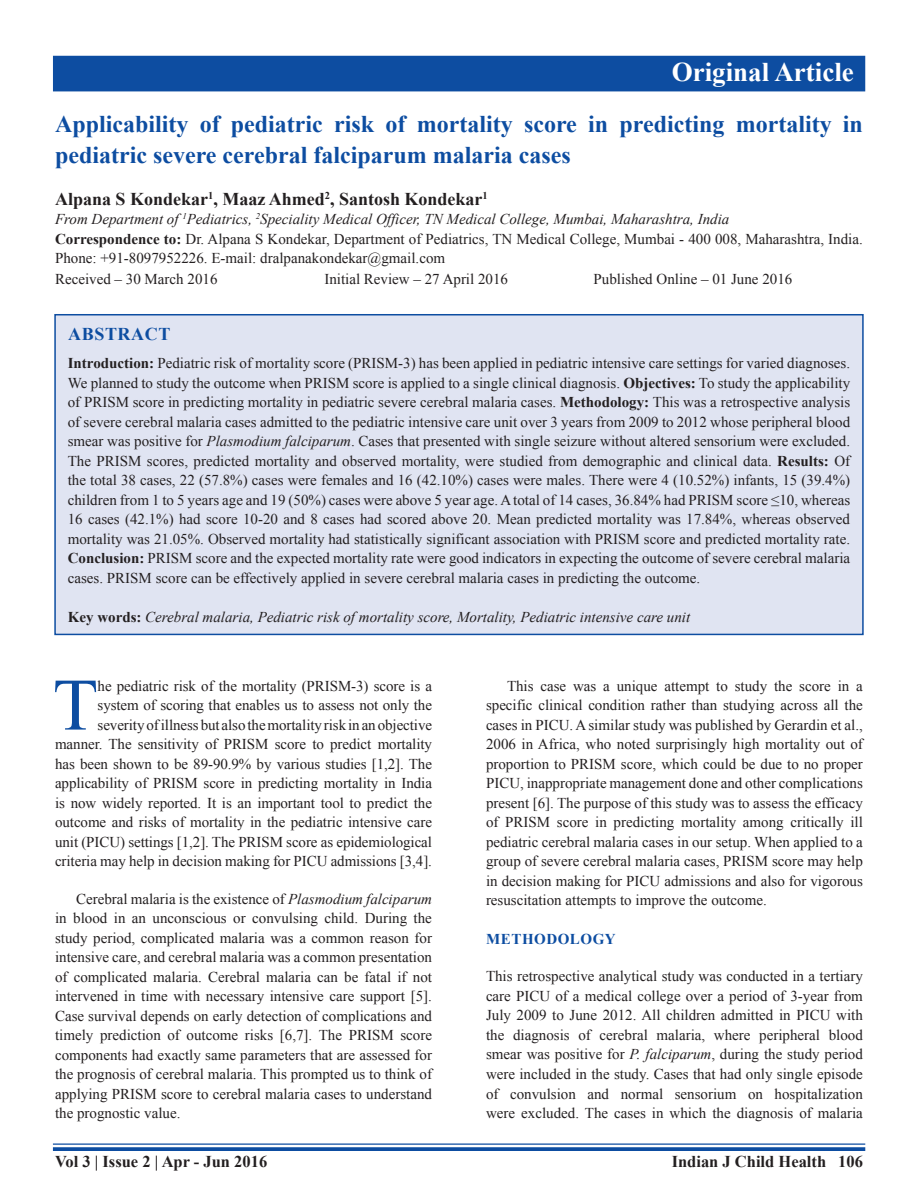
<style>
.page{position:relative;width:918px;height:1188px;background:#fff}
.page>*{position:absolute;margin:0;border:0;box-sizing:border-box;transform-origin:0 0}
.DROP_CAP_TX{font:73.95px "Times New Roman";color:#0d4da1}
.AH{font:700 27px "Times New Roman";color:#fff}
.AT{font:700 24px/31.5px "Times New Roman";color:#0d4da1}
.AU{font:700 18px "Times New Roman";color:#231f20}
.ABSH{font:700 18px "Times New Roman";letter-spacing:.035em;color:#0d4da1}
.RF{font:700 16.5px "Times New Roman";color:#231f20}
.ABS{font:15px/19.5px "Times New Roman";color:#231f20;text-align:justify}
.TX{font:15px/19.5px "Times New Roman";color:#231f20;text-align:justify}
.DROP_CAP_TX-2{font:15px/19.5px "Times New Roman";letter-spacing:-.005em;color:#231f20;text-align:right}
.TXFL{font:15px/19.5px "Times New Roman";color:#231f20;text-align:justify}
.ADD{font:15px/19.5px "Times New Roman";color:#231f20}
.AFF{font:italic 15px "Times New Roman";color:#231f20}
.KWD{font:italic 15px "Times New Roman";color:#231f20}
.HIS{font:15px "Times New Roman";color:#231f20}
.t1{font:700 15px "Times New Roman";letter-spacing:.035em;color:#0d4da1}
.s1{font-weight:700}
.s2{font-style:italic}
.s3{font-weight:700;font-style:normal}
</style>
<div class="page">
<hr style="left:53px;top:1143px;width:812px;height:2px;background:#0d4da1">
<svg style="left:53px;top:1147px;width:812px;height:4px;background:#1b57a6"></svg>
<div style="left:53px;top:56px;width:812px;height:35px;background:#0d4da1"></div>
<div style="left:55px;top:315px;width:808px;height:319px;background:#e0e4f2"></div>
<div style="left:54px;top:314px;width:810px;height:321px;border:2px solid #0d4da1"></div>
<p class="AH" style="left:672px;top:52px;width:184px">Original Article</p>
<p class="AT" style="left:55px;top:107px;width:809px">Applicability of pediatric risk of mortality score in predicting mortality in pediatric severe cerebral falciparum malaria cases</p>
<p class="AU" style="left:55px;top:186px;width:434px">Alpana S Kondekar<sup>1</sup>, Maaz Ahmed<sup>2</sup>, Santosh Kondekar<sup>1</sup></p>
<p class="AFF" style="left:55px;top:209px;width:676px">From Department of <sup>1</sup>Pediatrics, <sup>2</sup>Speciality Medical Officer, TN Medical College, Mumbai, Maharashtra, India</p>
<p class="ADD" style="left:55px;top:228px;width:809px"><span class="s1">Correspondence to:</span> Dr. Alpana S Kondekar, Department of Pediatrics, TN Medical College, Mumbai - 400 008, Maharashtra, India.<br>Phone: +91-8097952226. E-mail: dralpanakondekar@gmail.com</p>
<p class="HIS" style="left:55px;top:268px;width:164px">Received – 30 March 2016</p>
<p class="HIS" style="left:324px;top:268px;width:185px">Initial Review – 27 April 2016</p>
<p class="HIS" style="left:594px;top:268px;width:200px">Published Online – 01 June 2016</p>
<p class="ABSH" style="left:68px;top:321px;width:104px">ABSTRACT</p>
<p class="ABS" style="left:68px;top:353px;width:784px"><span class="s1">Introduction:</span> Pediatric risk of mortality score (PRISM-3) has been applied in pediatric intensive care settings for varied diagnoses.<br>We planned to study the outcome when PRISM score is applied to a single clinical diagnosis. <span class="s1">Objectives:</span> To study the applicability of PRISM score in predicting mortality in pediatric severe cerebral malaria cases. <span class="s1">Methodology:</span> This was a retrospective analysis of severe cerebral malaria cases admitted to the pediatric intensive care unit over 3 years from 2009 to 2012 whose peripheral blood smear was positive for <span class="s2">Plasmodium falciparum</span>. Cases that presented with single seizure without altered sensorium were excluded.<br>The PRISM scores, predicted mortality and observed mortality, were studied from demographic and clinical data. <span class="s1">Results:</span> Of the total 38 cases, 22 (57.8%) cases were females and 16 (42.10%) cases were males. There were 4 (10.52%) infants, 15 (39.4%) children from 1 to 5 years age and 19 (50%) cases were above 5 year age. Atotal of 14 cases, 36.84% had PRISM score ≤10, whereas 16 cases (42.1%) had score 10-20 and 8 cases had scored above 20. Mean predicted mortality was 17.84%, whereas observed mortality was 21.05%. Observed mortality had statistically significant association with PRISM score and predicted mortality rate.<br><span class="s1">Conclusion:</span> PRISM score and the expected mortality rate were good indicators in expecting the outcome of severe cerebral malaria cases. PRISM score can be effectively applied in severe cerebral malaria cases in predicting the outcome.</p>
<p class="KWD" style="left:68px;top:606px;width:624px"><span class="s3">Key words:</span> Cerebral malaria, Pediatric risk of mortality score, Mortality, Pediatric intensive care unit</p>
<p class="DROP_CAP_TX-2" style="left:55px;top:675px;width:379px">he pediatric risk of the mortality (PRISM-3) score is a system of scoring that enables us to assess not only the severity of illness but also the mortality risk in an objective manner. The sensitivity of PRISM score to predict mortality has been shown to be 89-90.9% by various studies [1,2]. The applicability of PRISM score in predicting mortality in India is now widely reported. It is an important tool to predict the outcome and risks of mortality in the pediatric intensive care unit (PICU) settings [1,2]. The PRISM score as epidemiological criteria may help in decision making for PICU admissions [3,4].</p>
<p class="TX" style="left:55px;top:888px;width:378px;text-indent:21px">Cerebral malaria is the existence of <span class="s2">Plasmodium falciparum </span>in blood in an unconscious or convulsing child. During the study period, complicated malaria was a common reason for intensive care, and cerebral malaria was a common presentation of complicated malaria. Cerebral malaria can be fatal if not intervened in time with necessary intensive care support [5].<br>Case survival depends on early detection of complications and timely prediction of outcome risks [6,7]. The PRISM score components had exactly same parameters that are assessed for the prognosis of cerebral malaria. This prompted us to think of applying PRISM score to cerebral malaria cases to understand the prognostic value.</p>
<p class="DROP_CAP_TX" style="left:53px;top:653px;width:47px">T</p>
<p class="TX" style="left:486px;top:675px;width:378px;text-indent:21px">This case was a unique attempt to study the score in a specific clinical condition rather than studying across all the cases in PICU. A similar study was published by Gerardin et al., 2006 in Africa, who noted surprisingly high mortality out of proportion to PRISM score, which could be due to no proper PICU, inappropriate management done and other complications present [6]. The purpose of this study was to assess the efficacy of PRISM score in predicting mortality among critically ill pediatric cerebral malaria cases in our setup. When applied to a group of severe cerebral malaria cases, PRISM score may help in decision making for PICU admissions and also for vigorous resuscitation attempts to improve the outcome.</p>
<h1 class="t1" style="left:486px;top:928px;width:131px">METHODOLOGY</h1>
<p class="TXFL" style="left:486px;top:966px;width:378px">This retrospective analytical study was conducted in a tertiary care PICU of a medical college over a period of 3-year from July 2009 to June 2012. All children admitted in PICU with the diagnosis of cerebral malaria, where peripheral blood smear was positive for <span class="s2">P. falciparum</span>, during the study period were included in the study. Cases that had only single episode of convulsion and normal sensorium on hospitalization were excluded. The cases in which the diagnosis of malaria</p>
<p class="RF" style="left:55px;top:1150px;width:214px">Vol 3 | Issue 2 | Apr - Jun 2016</p>
<p class="RF" style="left:672px;top:1150px;width:193px">Indian J Child Health 106</p>
</div>
